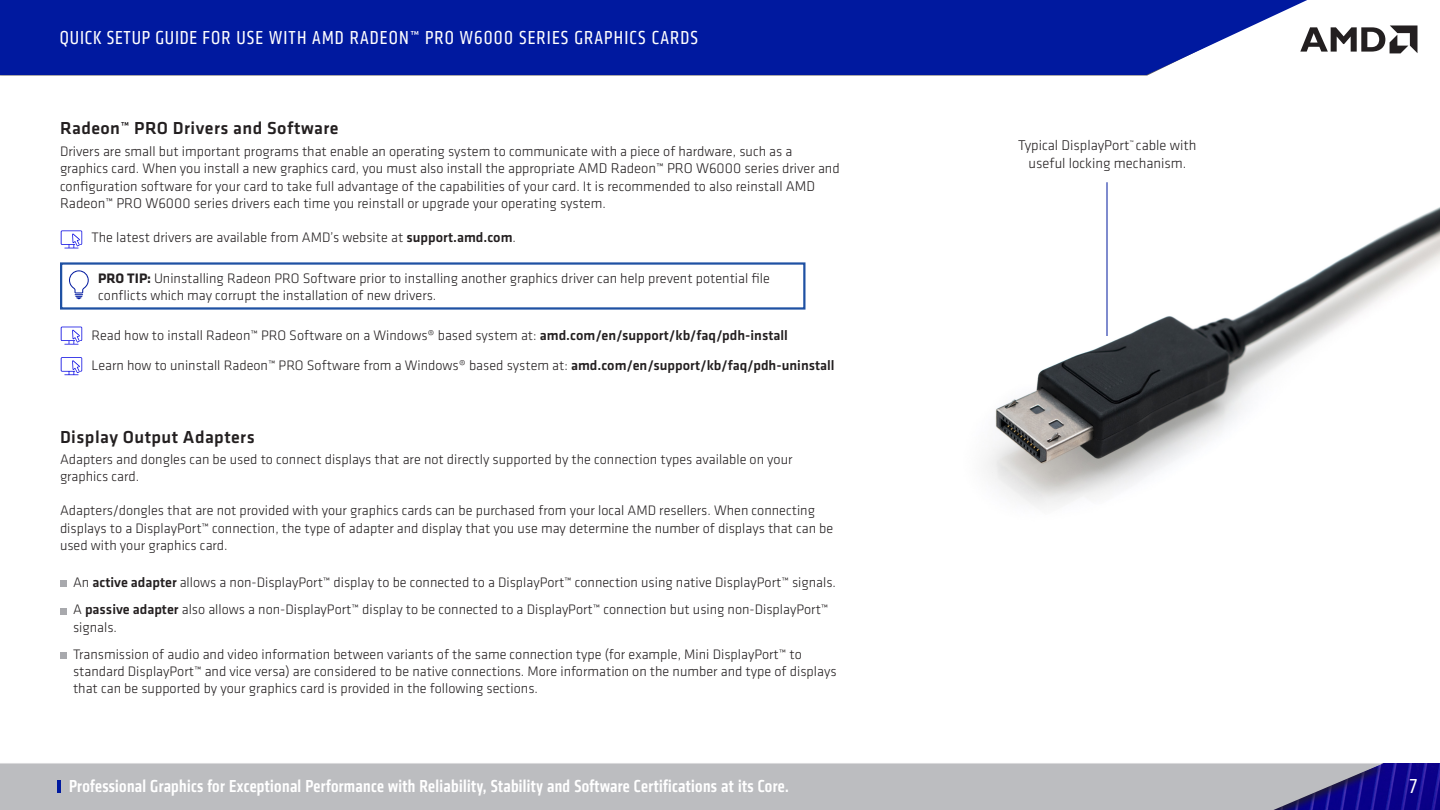
<style>
.page{position:relative;width:1440px;height:810px;background:#fff}
.page>*{position:absolute;margin:0;border:0;box-sizing:border-box;transform-origin:0 0}
.t1{font:condensed 21px "Klavika";color:#fff}
.t2{font:condensed 19.5px "Klavika";letter-spacing:.06em;color:#fff}
.t3{font:500 condensed 18px "Klavika";letter-spacing:.02em;color:#fff}
.t4{font:500 18px "Klavika";letter-spacing:.025em;color:#231f20}
.t5{font:300 14.62px/17.5px "Klavika";color:#231f20;text-align:center}
.t6{font:300 14.25px/17.1px "Klavika";color:#231f20}
.s1{font-size:14.62px}
.s2{font-weight:500}
.s3{font-weight:700}
</style>
<div class="page">
<svg style="left:1307px;top:25px;width:110px;height:28px"></svg>
<img style="left:1388px;top:764px;width:52px;height:46px">
<div style="left:0;top:762px;width:1388px;height:48px;background:#231f20;opacity:.75"></div>
<div style="left:0;top:764px;width:1383px;height:46px;background:#bcbdc0"></div>
<svg style="left:58px;top:780px;width:3px;height:12px"></svg>
<div style="left:0;top:0;width:1307px;height:75px;background:#00199f"></div>
<svg style="left:61px;top:230px;width:21px;height:18px"></svg>
<div style="left:60px;top:262px;width:746px;height:48px;border:2px solid #1f51a3"></div>
<svg style="left:61px;top:327px;width:21px;height:18px"></svg>
<svg style="left:61px;top:357px;width:21px;height:18px"></svg>
<div style="left:60px;top:580px;width:7px;height:7px;background:#a8a9ad"></div>
<div style="left:60px;top:608px;width:7px;height:6px;background:#a8a9ad"></div>
<div style="left:60px;top:652px;width:7px;height:7px;background:#a8a9ad"></div>
<svg style="left:69px;top:270px;width:20px;height:29px"></svg>
<img style="left:986px;top:186px;width:454px;height:321px">
<hr style="left:1107px;top:182px;width:1px;height:154px;background:#00199f">
<p class="t2" style="left:60px;top:26px;width:640px">QUICK SETUP GUIDE FOR USE WITH AMD RADEON™ PRO W6000 SERIES GRAPHICS CARDS</p>
<p class="t4" style="left:60px;top:116px;width:280px">Radeon™ PRO Drivers and Software</p>
<p class="t6" style="left:60px;top:142px;width:781px;line-height:17.5px">Drivers are small but important programs that enable an operating system to communicate with a piece of hardware, such as a graphics card. When you install a new graphics card, you must also install the appropriate <span class="s1">AMD Radeon™ PRO W6000 series</span> driver and configuration software for your card to take full advantage of the capabilities of your card. It is recommended to also reinstall <span class="s1">AMD Radeon™ PRO W6000 series</span> drivers each time you reinstall or upgrade your operating system.</p>
<p class="t6" style="left:92px;top:229px;width:426px">The latest drivers are available from AMD’s website at <span class="s2">support.amd.com</span>.</p>
<p class="t6" style="left:98px;top:269px;width:673px"><span class="s3">PRO TIP:</span> Uninstalling Radeon PRO Software prior to installing another graphics driver can help prevent potential file conflicts which may corrupt the installation of new drivers.</p>
<p class="t6" style="left:92px;top:327px;width:698px">Read how to install Radeon™ PRO Software on a Windows® based system at: <span class="s2">amd.com/en/support/kb/faq/pdh-install</span></p>
<p class="t6" style="left:92px;top:356px;width:745px">Learn how to uninstall Radeon™ PRO Software from a Windows® based system at: <span class="s2">amd.com/en/support/kb/faq/pdh-uninstall</span></p>
<p class="t4" style="left:60px;top:425px;width:196px">Display Output Adapters</p>
<p class="t6" style="left:60px;top:451px;width:734px">Adapters and dongles can be used to connect displays that are not directly supported by the connection types available on your graphics card.</p>
<p class="t6" style="left:60px;top:502px;width:775px">Adapters/dongles that are not provided with your graphics cards can be purchased from your local AMD resellers. When connecting displays to a DisplayPort™ connection, the type of adapter and display that you use may determine the number of displays that can be used with your graphics card.</p>
<p class="t6" style="left:73px;top:573px;width:764px">An <span class="s2">active adapter</span> allows a non-DisplayPort™ display to be connected to a DisplayPort™ connection using native DisplayPort™ signals.</p>
<p class="t6" style="left:73px;top:601px;width:757px">A <span class="s2">passive adapter</span> also allows a non-DisplayPort™ display to be connected to a DisplayPort™ connection but using non-DisplayPort™ signals.</p>
<p class="t6" style="left:73px;top:646px;width:765px">Transmission of audio and video information between variants of the same connection type (for example, Mini DisplayPort™ to standard DisplayPort™ and vice versa) are considered to be native connections. More information on the number and type of displays that can be supported by your graphics card is provided in the following sections.</p>
<p class="t5" style="left:1018px;top:137px;width:180px">Typical DisplayPort<sup>™</sup> cable with useful locking mechanism.</p>
<p class="t3" style="left:69px;top:775px;width:721px">Professional Graphics for Exceptional Performance with Reliability, Stability and Software Certifications at its Core.</p>
<h1 class="t1" style="left:1409px;top:774px;width:10px">7</h1>
</div>
